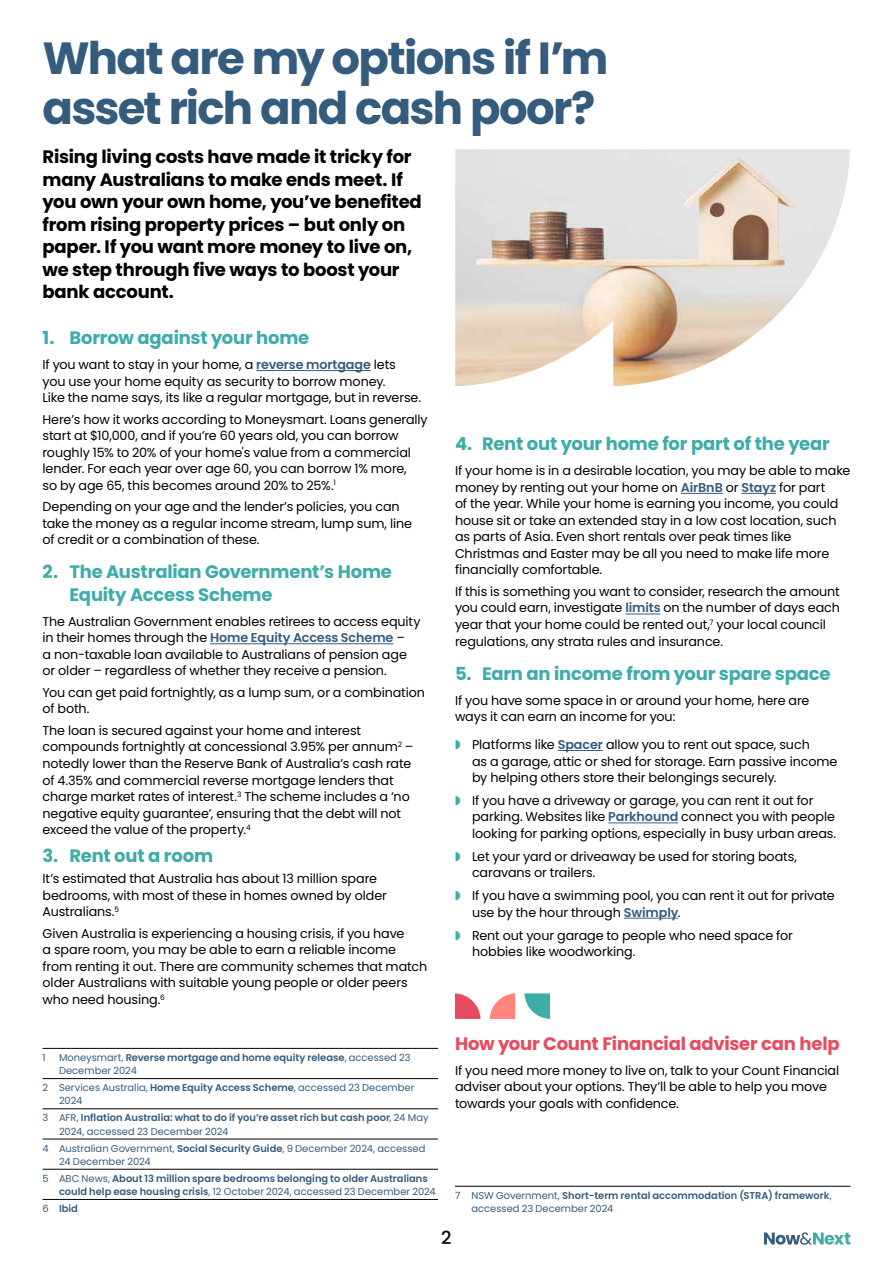
<style>
.page{position:relative;width:893px;height:1263px;background:#fff}
.page>*{position:absolute;margin:0;border:0;box-sizing:border-box;transform-origin:0 0}
.t1{font:700 45px/49.5px "Poppins";letter-spacing:-.035em;color:#355c7d}
.t2{font:700 18px/22.5px "Poppins";letter-spacing:-.01em;color:#000}
.t3{font:700 18px/22.5px "Poppins";letter-spacing:-.01em;color:#3eaca8}
.t4{font:700 18px "Poppins";letter-spacing:-.01em;color:#e84a5f}
.t5{font:500 18px "Poppins";color:#000}
.t6{font:12.75px/16.5px "Poppins";letter-spacing:-.01em;color:#000}
.t7{font:600 9.9px/13.2px "Poppins";color:#355c7d}
.t8{font:9.9px/13.2px "Poppins";color:#355c7d}
.s1{font-weight:600;color:#355c7d}
.s2{color:#3eaca8}
.s3{font-weight:400}
.s4{font-weight:600}
</style>
<div class="page">
<svg style="left:764px;top:1232px;width:86px;height:13px"></svg>
<hr style="left:256px;top:370px;width:115px;height:1px;background:#355c7d">
<hr style="left:210px;top:643px;width:183px;height:1px;background:#355c7d">
<hr style="left:43px;top:1048px;width:395px;height:1px;background:#000">
<hr style="left:43px;top:1078px;width:395px;height:1px;background:#000">
<hr style="left:43px;top:1108px;width:395px;height:1px;background:#000">
<hr style="left:43px;top:1139px;width:395px;height:1px;background:#000">
<hr style="left:43px;top:1169px;width:395px;height:1px;background:#000">
<hr style="left:43px;top:1199px;width:395px;height:1px;background:#000">
<hr style="left:681px;top:493px;width:42px;height:1px;background:#355c7d">
<hr style="left:741px;top:493px;width:35px;height:1px;background:#355c7d">
<hr style="left:625px;top:614px;width:35px;height:1px;background:#355c7d">
<hr style="left:558px;top:750px;width:45px;height:1px;background:#355c7d">
<hr style="left:608px;top:822px;width:70px;height:1px;background:#355c7d">
<hr style="left:624px;top:918px;width:54px;height:1px;background:#355c7d">
<svg style="left:490px;top:993px;width:25px;height:26px"></svg>
<svg style="left:524px;top:993px;width:26px;height:26px"></svg>
<svg style="left:455px;top:993px;width:25px;height:26px"></svg>
<hr style="left:455px;top:1186px;width:395px;height:1px;background:#000">
<img style="left:455px;top:149px;width:395px;height:237px">
<h1 class="t1" style="left:43px;top:34px;width:568px">What are my options if I’m asset rich and cash poor?</h1>
<p class="t2" style="left:43px;top:146px;width:381px">Rising living costs have made it tricky for many Australians to make ends meet. If you own your own home, you’ve benefited from rising property prices – but only on paper. If you want more money to live on, we step through five ways to boost your bank account.</p>
<h2 class="t3" style="left:43px;top:327px;width:268px">1. Borrow against your home</h2>
<p class="t6" style="left:43px;top:356px;width:380px">If you want to stay in your home, a <span class="s1">reverse mortgage</span> lets you use your home equity as security to borrow money.<br>Like the name says, its like a regular mortgage, but in reverse.</p>
<p class="t6" style="left:43px;top:411px;width:387px">Here’s how it works according to Moneysmart. Loans generally start at $10,000, and if you’re 60 years old, you can borrow roughly 15% to 20% of your home's value from a commercial lender. For each year over age 60, you can borrow 1% more,<br>so by age 65, this becomes around 20% to 25%.<sup>1</sup></p>
<p class="t6" style="left:43px;top:499px;width:371px">Depending on your age and the lender’s policies, you can take the money as a regular income stream, lump sum, line of credit or a combination of these.</p>
<h2 class="t3" style="left:70px;top:561px;width:324px;text-indent:-27px">2. The Australian Government’s Home<br>Equity Access Scheme</h2>
<p class="t6" style="left:43px;top:613px;width:379px">The Australian Government enables retirees to access equity in their homes through the <span class="s1">Home Equity Access Scheme</span> –<br>a non-taxable loan available to Australians of pension age or older – regardless of whether they receive a pension.</p>
<p class="t6" style="left:43px;top:684px;width:384px">You can get paid fortnightly, as a lump sum, or a combination of both.</p>
<p class="t6" style="left:43px;top:722px;width:373px">The loan is secured against your home and interest compounds fortnightly at concessional 3.95% per annum<sup>2</sup> – notedly lower than the Reserve Bank of Australia’s cash rate of 4.35% and commercial reverse mortgage lenders that charge market rates of interest.<sup>3</sup> The scheme includes a ‘no negative equity guarantee’, ensuring that the debt will not exceed the value of the property.<sup>4</sup></p>
<h2 class="t3" style="left:43px;top:844px;width:172px">3. Rent out a room</h2>
<p class="t6" style="left:43px;top:870px;width:346px">It’s estimated that Australia has about 13 million spare bedrooms, with most of these in homes owned by older<br>Australians.<sup>5</sup></p>
<p class="t6" style="left:43px;top:925px;width:386px">Given Australia is experiencing a housing crisis, if you have<br>a spare room, you may be able to earn a reliable income from renting it out. There are community schemes that match older Australians with suitable young people or older peers who need housing.<sup>6</sup></p>
<h2 class="t3" style="left:455px;top:433px;width:376px">4. Rent out your home for part of the year</h2>
<p class="t6" style="left:455px;top:463px;width:397px">If your home is in a desirable location, you may be able to make money by renting out your home on <span class="s1">AirBnB</span> or <span class="s1">Stayz</span> for part<br>of the year. While your home is earning you income, you could house sit or take an extended stay in a low cost location, such as parts of Asia. Even short rentals over peak times like Christmas and Easter may be all you need to make life more financially comfortable.</p>
<p class="t6" style="left:455px;top:583px;width:386px">If this is something you want to consider, research the amount you could earn, investigate <span class="s1">limits</span> on the number of days each year that your home could be rented out,<sup>7</sup> your local council regulations, any strata rules and insurance.</p>
<h2 class="t3" style="left:455px;top:662px;width:377px">5. Earn an income from your spare space</h2>
<p class="t6" style="left:455px;top:692px;width:356px">If you have some space in or around your home, here are ways it can earn an income for you:</p>
<p class="t6" style="left:472px;top:736px;width:367px;text-indent:-17px"><span class="s2">◗</span> Platforms like <span class="s1">Spacer</span> allow you to rent out space, such<br>as a garage, attic or shed for storage. Earn passive income by helping others store their belongings securely.</p>
<p class="t6" style="left:472px;top:792px;width:366px;text-indent:-17px"><span class="s2">◗</span> If you have a driveway or garage, you can rent it out for parking. Websites like <span class="s1">Parkhound</span> connect you with people looking for parking options, especially in busy urban areas.</p>
<p class="t6" style="left:472px;top:848px;width:326px;text-indent:-17px"><span class="s2">◗</span> Let your yard or driveaway be used for storing boats, caravans or trailers.</p>
<p class="t6" style="left:472px;top:887px;width:364px;text-indent:-17px"><span class="s2">◗</span> If you have a swimming pool, you can rent it out for private use by the hour through <span class="s1">Swimply</span>.</p>
<p class="t6" style="left:472px;top:927px;width:322px;text-indent:-17px"><span class="s2">◗</span> Rent out your garage to people who need space for hobbies like woodworking.</p>
<p class="t8" style="left:43px;top:1051px;width:5px">1</p>
<p class="t7" style="left:59px;top:1051px;width:353px"><span class="s3">Moneysmart,</span> Reverse mortgage and home equity release<span class="s3">, accessed 23<br>December 2024</span></p>
<p class="t8" style="left:59px;top:1081px;width:357px;text-indent:-17px">2 Services Australia, <span class="s4">Home Equity Access Scheme</span>, accessed 23 December<br>2024</p>
<p class="t7" style="left:59px;top:1111px;width:371px;text-indent:-17px"><span class="s3">3 AFR,</span> Inflation Australia: what to do if you’re asset rich but cash poor<span class="s3">, 24 May<br>2024, accessed 23 December 2024</span></p>
<p class="t8" style="left:59px;top:1141px;width:368px;text-indent:-17px">4 Australian Government, <span class="s4">Social Security Guide</span>, 9 December 2024, accessed<br>24 December 2024</p>
<p class="t7" style="left:59px;top:1172px;width:378px;text-indent:-17px"><span class="s3">5 ABC News,</span> About 13 million spare bedrooms belonging to older Australians could help ease housing crisis<span class="s3">, 12 October 2024, accessed 23 December 2024</span></p>
<p class="t7" style="left:43px;top:1202px;width:37px"><span class="s3">6</span> Ibid</p>
<h2 class="t4" style="left:455px;top:1033px;width:386px">How your Count Financial adviser can help</h2>
<p class="t6" style="left:455px;top:1062px;width:386px">If you need more money to live on, talk to your Count Financial adviser about your options. They’ll be able to help you move towards your goals with confidence.</p>
<p class="t7" style="left:471px;top:1189px;width:362px;text-indent:-17px"><span class="s3">7 NSW Government,</span> Short-term rental accommodation (STRA) framework<span class="s3">, accessed 23 December 2024</span></p>
<h2 class="t5" style="left:441px;top:1227px;width:12px">2</h2>
</div>
